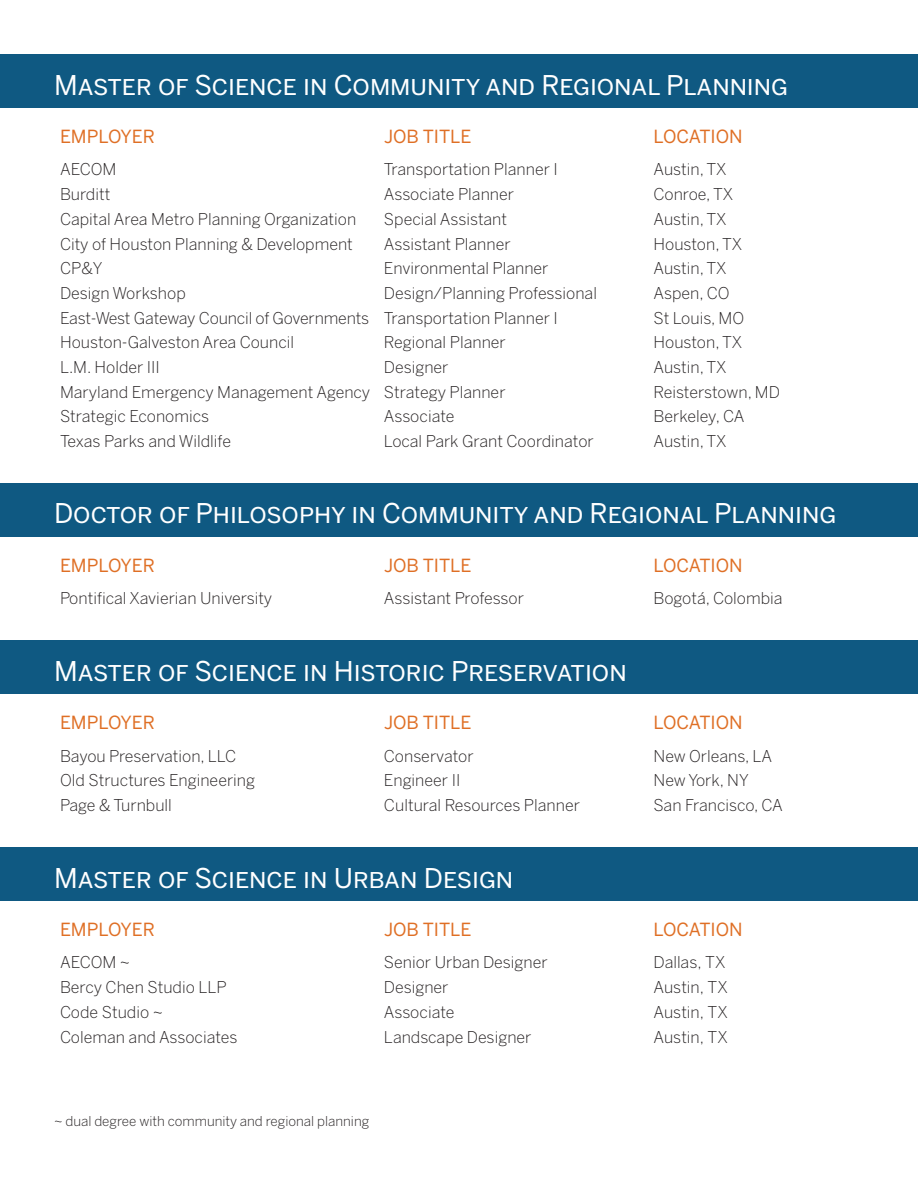
<style>
.page{position:relative;width:918px;height:1188px;background:#fff}
.page>*{position:absolute;margin:0;border:0;box-sizing:border-box;transform-origin:0 0}
.t1{font:27px "Benton Sans Regular SC";color:#fff}
.t2{font:18px "Benton Sans Regular SC";color:#df6f25}
.t3{font:300 16.2px "Benton Sans";color:#231f20}
.t4{font:300 13.5px "Benton Sans";color:#231f20}
</style>
<div class="page">
<div style="left:0;top:54px;width:918px;height:54px;background:#0f5982"></div>
<div style="left:0;top:847px;width:918px;height:54px;background:#0f5982"></div>
<div style="left:0;top:483px;width:918px;height:54px;background:#0f5982"></div>
<div style="left:0;top:640px;width:918px;height:54px;background:#0f5982"></div>
<h1 class="t1" style="left:54px;top:69px;width:736px">Master of Science in Community and Regional Planning</h1>
<p class="t2" style="left:60px;top:126px;width:97px">EMPLOYER</p>
<p class="t2" style="left:384px;top:126px;width:89px">JOB TITLE</p>
<p class="t2" style="left:653px;top:126px;width:91px">LOCATION</p>
<p class="t3" style="left:60px;top:160px;width:58px">AECOM</p>
<p class="t3" style="left:384px;top:160px;width:175px">Transportation Planner I</p>
<p class="t3" style="left:653px;top:160px;width:75px">Austin, TX</p>
<p class="t3" style="left:60px;top:185px;width:52px">Burditt</p>
<p class="t3" style="left:384px;top:185px;width:132px">Associate Planner</p>
<p class="t3" style="left:653px;top:185px;width:81px">Conroe, TX</p>
<p class="t3" style="left:60px;top:209px;width:298px">Capital Area Metro Planning Organization</p>
<p class="t3" style="left:384px;top:209px;width:125px">Special Assistant</p>
<p class="t3" style="left:653px;top:209px;width:75px">Austin, TX</p>
<p class="t3" style="left:60px;top:234px;width:294px">City of Houston Planning &amp; Development</p>
<p class="t3" style="left:384px;top:234px;width:128px">Assistant Planner</p>
<p class="t3" style="left:653px;top:234px;width:90px">Houston, TX</p>
<p class="t3" style="left:60px;top:259px;width:44px">CP&amp;Y</p>
<p class="t3" style="left:384px;top:259px;width:166px">Environmental Planner</p>
<p class="t3" style="left:653px;top:259px;width:75px">Austin, TX</p>
<p class="t3" style="left:60px;top:283px;width:127px">Design Workshop</p>
<p class="t3" style="left:384px;top:283px;width:215px">Design/Planning Professional</p>
<p class="t3" style="left:653px;top:283px;width:78px">Aspen, CO</p>
<p class="t3" style="left:60px;top:308px;width:499px">East-West Gateway Council of Governments Transportation Planner I</p>
<p class="t3" style="left:653px;top:308px;width:92px">St Louis, MO</p>
<p class="t3" style="left:60px;top:333px;width:236px">Houston-Galveston Area Council</p>
<p class="t3" style="left:384px;top:333px;width:123px">Regional Planner</p>
<p class="t3" style="left:653px;top:333px;width:90px">Houston, TX</p>
<p class="t3" style="left:60px;top:358px;width:101px">L.M. Holder III</p>
<p class="t3" style="left:384px;top:358px;width:66px">Designer</p>
<p class="t3" style="left:653px;top:358px;width:75px">Austin, TX</p>
<p class="t3" style="left:60px;top:382px;width:447px">Maryland Emergency Management Agency Strategy Planner</p>
<p class="t3" style="left:653px;top:382px;width:128px">Reisterstown, MD</p>
<p class="t3" style="left:60px;top:407px;width:151px">Strategic Economics</p>
<p class="t3" style="left:384px;top:407px;width:72px">Associate</p>
<p class="t3" style="left:653px;top:407px;width:93px">Berkeley, CA</p>
<p class="t3" style="left:60px;top:432px;width:173px">Texas Parks and Wildlife</p>
<p class="t3" style="left:384px;top:432px;width:211px">Local Park Grant Coordinator</p>
<p class="t3" style="left:653px;top:432px;width:75px">Austin, TX</p>
<h1 class="t1" style="left:54px;top:497px;width:784px">Doctor of Philosophy in Community and Regional Planning</h1>
<p class="t2" style="left:60px;top:555px;width:97px">EMPLOYER</p>
<p class="t2" style="left:384px;top:555px;width:89px">JOB TITLE</p>
<p class="t2" style="left:653px;top:555px;width:91px">LOCATION</p>
<p class="t3" style="left:60px;top:589px;width:214px">Pontifical Xavierian University</p>
<p class="t3" style="left:384px;top:589px;width:141px">Assistant Professor</p>
<p class="t3" style="left:653px;top:589px;width:131px">Bogotá, Colombia</p>
<h1 class="t1" style="left:54px;top:655px;width:574px">Master of Science in Historic Preservation</h1>
<p class="t2" style="left:60px;top:712px;width:97px">EMPLOYER</p>
<p class="t2" style="left:384px;top:712px;width:89px">JOB TITLE</p>
<p class="t2" style="left:653px;top:712px;width:91px">LOCATION</p>
<p class="t3" style="left:60px;top:746px;width:178px">Bayou Preservation, LLC</p>
<p class="t3" style="left:384px;top:746px;width:91px">Conservator</p>
<p class="t3" style="left:653px;top:746px;width:120px">New Orleans, LA</p>
<p class="t3" style="left:60px;top:771px;width:197px">Old Structures Engineering</p>
<p class="t3" style="left:384px;top:771px;width:78px">Engineer II</p>
<p class="t3" style="left:653px;top:771px;width:97px">New York, NY</p>
<p class="t3" style="left:60px;top:796px;width:114px">Page &amp; Turnbull</p>
<p class="t3" style="left:384px;top:796px;width:198px">Cultural Resources Planner</p>
<p class="t3" style="left:653px;top:796px;width:131px">San Francisco, CA</p>
<h1 class="t1" style="left:54px;top:862px;width:461px">Master of Science in Urban Design</h1>
<p class="t2" style="left:60px;top:919px;width:97px">EMPLOYER</p>
<p class="t2" style="left:384px;top:919px;width:89px">JOB TITLE</p>
<p class="t2" style="left:653px;top:919px;width:91px">LOCATION</p>
<p class="t3" style="left:60px;top:953px;width:72px">AECOM ~</p>
<p class="t3" style="left:384px;top:953px;width:165px">Senior Urban Designer</p>
<p class="t3" style="left:653px;top:953px;width:74px">Dallas, TX</p>
<p class="t3" style="left:60px;top:978px;width:168px">Bercy Chen Studio LLP</p>
<p class="t3" style="left:384px;top:978px;width:66px">Designer</p>
<p class="t3" style="left:653px;top:978px;width:76px">Austin, TX</p>
<p class="t3" style="left:60px;top:1002px;width:105px">Code Studio ~</p>
<p class="t3" style="left:384px;top:1002px;width:72px">Associate</p>
<p class="t3" style="left:653px;top:1002px;width:76px">Austin, TX</p>
<p class="t3" style="left:60px;top:1027px;width:179px">Coleman and Associates</p>
<p class="t3" style="left:384px;top:1027px;width:149px">Landscape Designer</p>
<p class="t3" style="left:653px;top:1027px;width:76px">Austin, TX</p>
<p class="t4" style="left:54px;top:1113px;width:317px">~ dual degree with community and regional planning</p>
</div>
